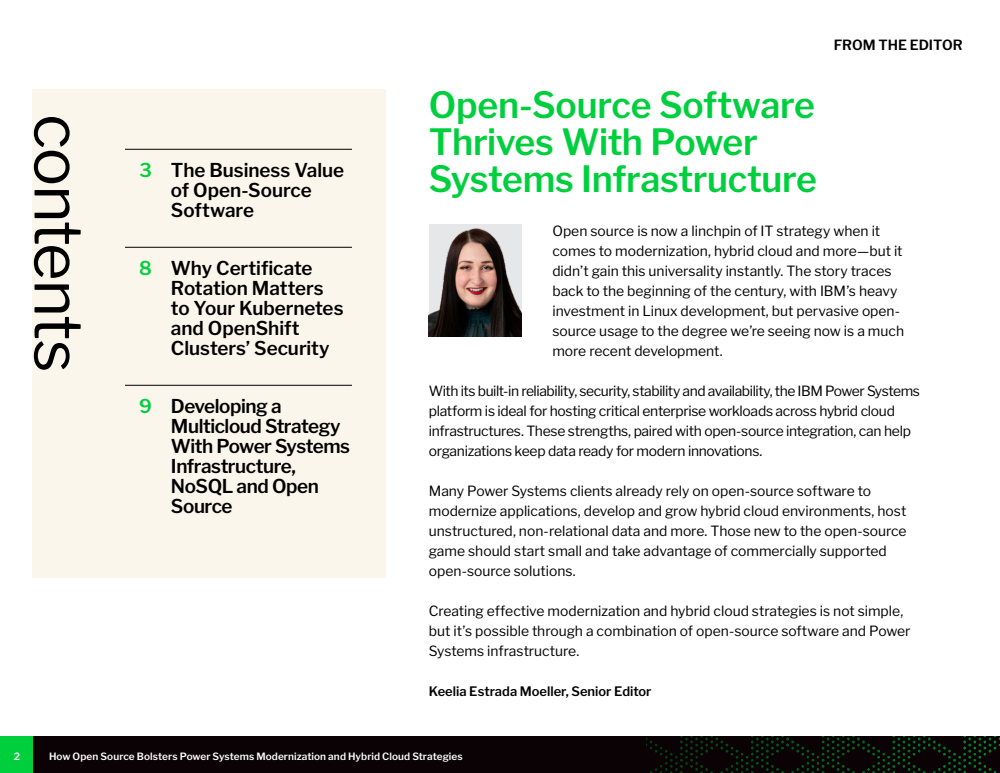
<style>
.page{position:relative;width:1000px;height:773px;background:#fff}
.page>*{position:absolute;margin:0;border:0;box-sizing:border-box;transform-origin:0 0}
.t1{font:65px "Libre Franklin";letter-spacing:-.02em;color:#000}
.t2{font:600 36px/37px "Libre Franklin";letter-spacing:-.01em;color:#00cf3d}
.t3{font:600 19px/20px "Libre Franklin";letter-spacing:-.015em;color:#000}
.t4{font:14px/20px "Libre Franklin";letter-spacing:-.005em;color:#000}
.t5{font:14px/20px "Libre Franklin";letter-spacing:-.025em;color:#000}
.t6{font:600 14px "Libre Franklin";letter-spacing:-.005em;color:#000}
.t7{font:600 13px "Libre Franklin";color:#000}
.t8{font:600 10px "Libre Franklin";letter-spacing:.01em;color:#fff}
.s1{color:#00cf3d}
</style>
<div class="page">
<div style="left:33px;top:89px;width:353px;height:488px;background:#faf6ec"></div>
<div style="left:429px;top:224px;width:92px;height:113px;background:#e6e7e8"></div>
<img style="left:429px;top:228px;width:92px;height:109px">
<hr style="left:125px;top:149px;width:227px;height:1px;background:#000">
<hr style="left:125px;top:247px;width:227px;height:1px;background:#000">
<hr style="left:125px;top:385px;width:227px;height:1px;background:#000">
<div style="left:33px;top:737px;width:967px;height:36px;background:#0a0204"></div>
<div style="left:0;top:737px;width:33px;height:36px;background:#00cf3d"></div>
<h1 class="t1" style="left:97px;top:114px;width:260px;rotate:90deg">contents</h1>
<h3 class="t3" style="left:171px;top:160px;width:175px;text-indent:-31px"><span class="s1">3</span> The Business Value of Open-Source<br>Software</h3>
<h3 class="t3" style="left:171px;top:258px;width:174px;text-indent:-32px"><span class="s1">8</span> Why Certificate<br>Rotation Matters to Your Kubernetes and OpenShift<br>Clusters’ Security</h3>
<h3 class="t3" style="left:171px;top:396px;width:181px;text-indent:-32px"><span class="s1">9</span> Developing a<br>Multicloud Strategy<br>With Power Systems<br>Infrastructure,<br>NoSQL and Open<br>Source</h3>
<h2 class="t2" style="left:429px;top:87px;width:390px">Open-Source Software<br>Thrives With Power<br>Systems Infrastructure</h2>
<p class="t6" style="left:834px;top:36px;width:130px">FROM THE EDITOR</p>
<p class="t4" style="left:552px;top:221px;width:353px">Open source is now a linchpin of IT strategy when it comes to modernization, hybrid cloud and more—but it didn’t gain this universality instantly. The story traces back to the beginning of the century, with IBM’s heavy investment in Linux development, but pervasive open&shy;source usage to the degree we’re seeing now is a much more recent development.</p>
<p class="t5" style="left:429px;top:381px;width:493px">With its built-in reliability, security, stability and availability, the IBM Power Systems platform is ideal for hosting critical enterprise workloads across hybrid cloud infrastructures. These strengths, paired with open-source integration, can help organizations keep data ready for modern innovations.</p>
<p class="t4" style="left:429px;top:481px;width:479px">Many Power Systems clients already rely on open-source software to modernize applications, develop and grow hybrid cloud environments, host unstructured, non-relational data and more. Those new to the open-source game should start small and take advantage of commercially supported open-source solutions.</p>
<p class="t4" style="left:429px;top:601px;width:483px">Creating effective modernization and hybrid cloud strategies is not simple, but it’s possible through a combination of open-source software and Power<br>Systems infrastructure.</p>
<p class="t7" style="left:429px;top:683px;width:224px">Keelia Estrada Moeller, Senior Editor</p>
<p class="t8" style="left:14px;top:750px;width:8px">2</p>
<p class="t8" style="left:49px;top:750px;width:415px">How Open Source Bolsters Power Systems Modernization and Hybrid Cloud Strategies</p>
</div>
